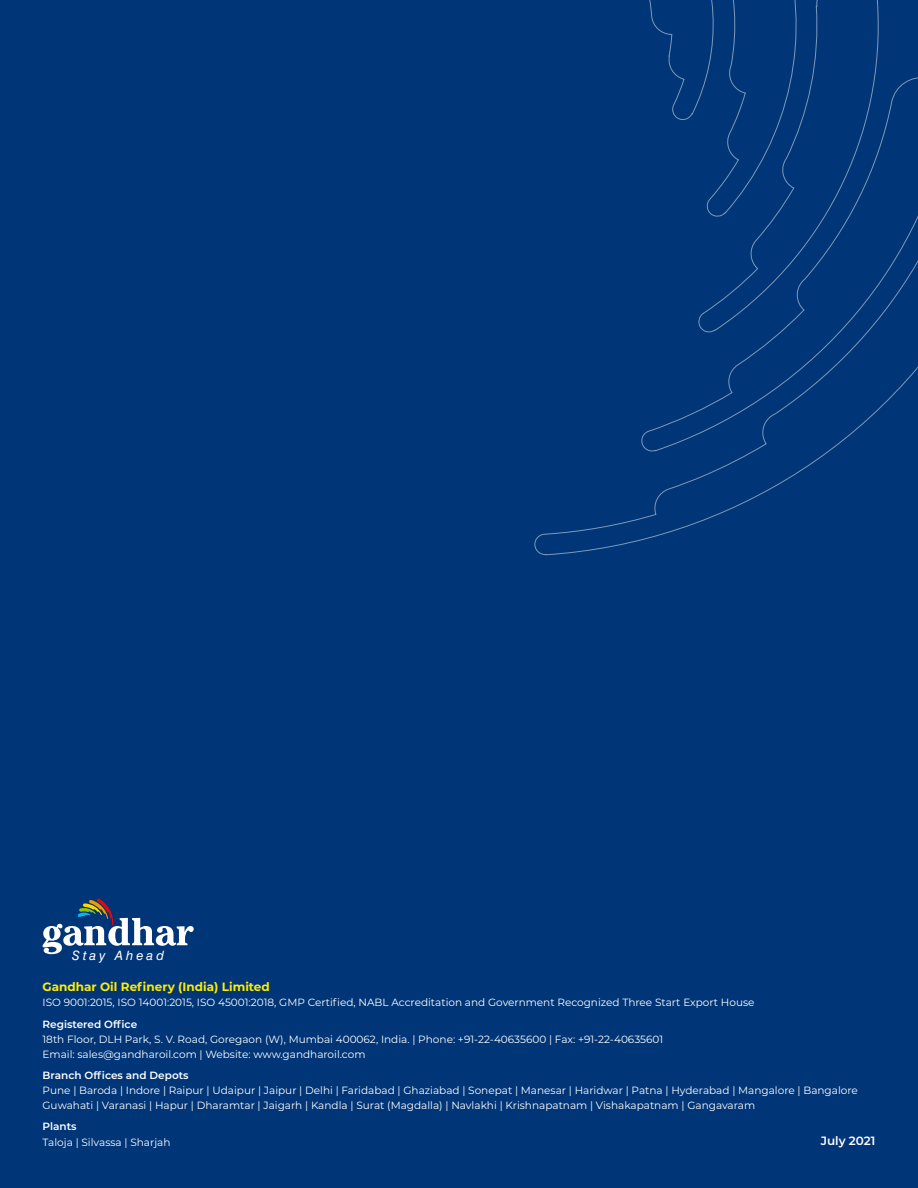
<style>
.page{position:relative;width:918px;height:1188px;background:#003577}
.page>*{position:absolute;margin:0;border:0;box-sizing:border-box;transform-origin:0 0}
.t1{font:italic 12.9px "Swiss 721 BT";letter-spacing:.24em;color:#fff}
.t2{font:700 12px "Montserrat";color:#ffed00}
.t3{font:600 12px "Montserrat";color:#fff}
.t4{font:10.5px/15px "Montserrat";color:#fff}
.t5{font:600 10.5px "Montserrat";color:#fff}
</style>
<div class="page">
<svg style="left:534px;top:0;width:384px;height:555px"></svg>
<svg style="left:43px;top:899px;width:151px;height:55px"></svg>
<p class="t1" style="left:72px;top:948px;width:94px">Stay Ahead</p>
<p class="t2" style="left:43px;top:978px;width:229px">Gandhar Oil Refinery (I ndia) Limited</p>
<p class="t4" style="left:43px;top:995px;width:714px">ISO 9001:2015, ISO 14001:2015, ISO 45001:2018, GMP Certified, NABL Accreditation and Government Recognized Three Start Export House</p>
<p class="t5" style="left:43px;top:1017px;width:96px">Registered Office</p>
<p class="t4" style="left:43px;top:1031px;width:622px">18th Floor, DLH Park, S. V. Road, Goregaon (W), Mumbai 400062, India. | Phone: +91-22-40635600 | Fax: +91-22-40635601<br>Email: sales@gandharoil.com | Website: www.gandharoil.com</p>
<p class="t5" style="left:43px;top:1068px;width:148px">Branch Offices and Depots</p>
<p class="t4" style="left:43px;top:1083px;width:817px">Pune | Baroda | Indore | Raipur | Udaipur | Jaipur | Delhi | Faridabad | Ghaziabad | Sonepat | Manesar | Haridwar | Patna | Hyderabad | Mangalore | Bangalore<br>Guwahati | Varanasi | Hapur | Dharamtar | Jaigarh | Kandla | Surat (Magdalla) | Navlakhi | Krishnapatnam | Vishakapatnam | Gangavaram</p>
<p class="t5" style="left:43px;top:1119px;width:36px">Plants</p>
<p class="t4" style="left:43px;top:1134px;width:130px">Taloja | Silvassa | Sharjah</p>
<p class="t3" style="left:821px;top:1133px;width:56px">July 2021</p>
</div>
